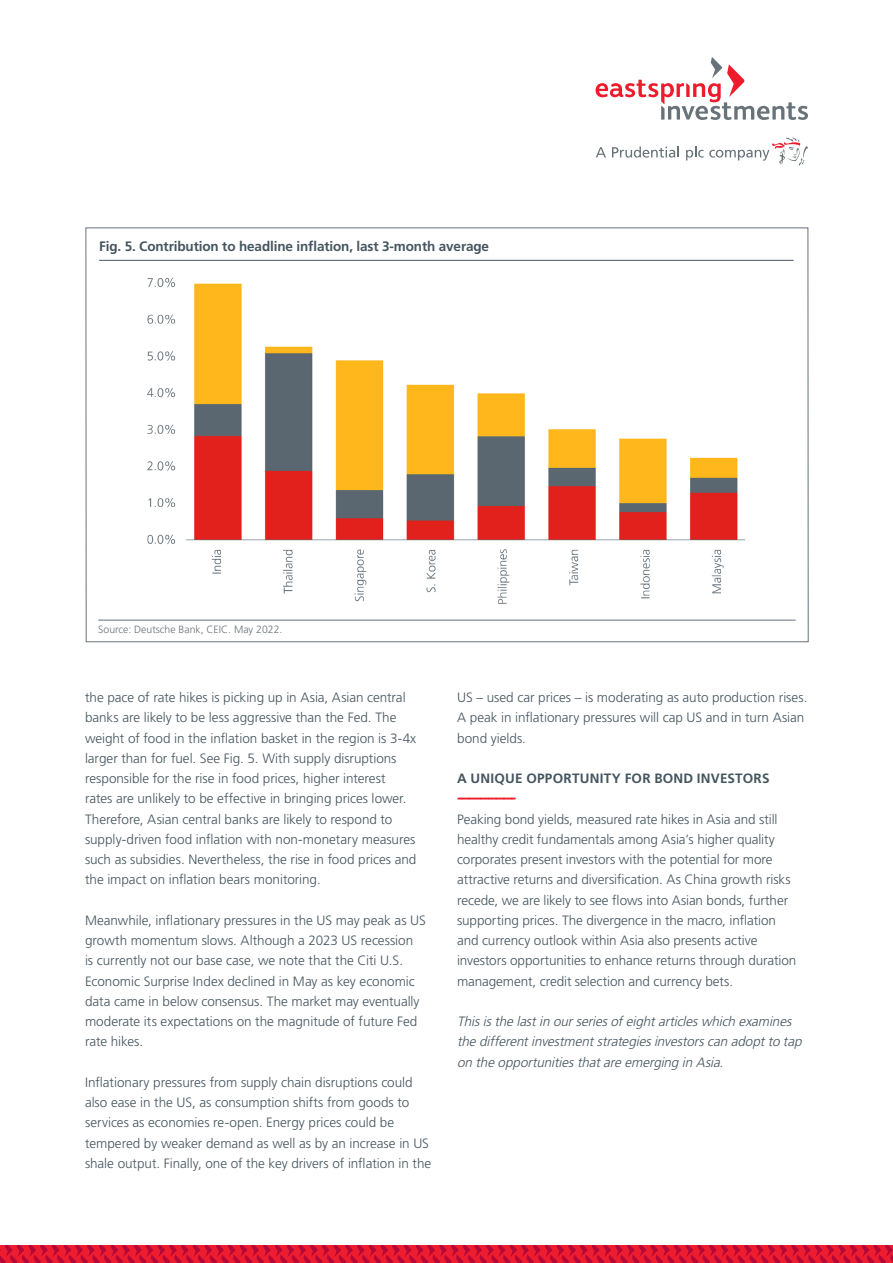
<style>
.page{position:relative;width:893px;height:1263px;background:#fff}
.page>*{position:absolute;margin:0;border:0;box-sizing:border-box;transform-origin:0 0}
.Sub_header_bold{font:700 16.5px "Frutiger LT Std";color:#ee1b2c}
.Figure_heading{font:700 13.65px "Frutiger LT Std";letter-spacing:-.01em;color:#45555f}
.Body_Copy_new{font:300 13.5px/20.2px "Frutiger LT Std";letter-spacing:-.005em;color:#45555f}
.Body_Copy_new-2{font:italic 300 13.5px/20.2px "Frutiger LT Std";color:#45555f}
.Body_copy{font:700 13.5px "Frutiger LT Std";letter-spacing:.015em;color:#45555f}
.Footnotes{font:300 10.5px "Frutiger LT Std";color:#687379}
</style>
<div class="page">
<svg style="left:0;top:1245px;width:893px;height:18px;background:#d91531"></svg>
<svg style="left:596px;top:57px;width:212px;height:63px"></svg>
<svg style="left:596px;top:147px;width:10px;height:10px"></svg>
<svg style="left:612px;top:146px;width:67px;height:12px"></svg>
<svg style="left:686px;top:137px;width:122px;height:29px"></svg>
<hr style="left:99px;top:260px;width:695px;height:1px;background:#45555f">
<hr style="left:98px;top:620px;width:698px;height:1px;background:#687379">
<img style="left:147px;top:277px;width:599px;height:327px">
<p class="Figure_heading" style="left:99px;top:239px;width:391px">Fig. 5. Contribution to headline inflation, last 3-month average</p>
<p class="Footnotes" style="left:98px;top:624px;width:186px">Source: Deutsche Bank, CEIC. May 2022.</p>
<p class="Body_Copy_new" style="left:85px;top:687px;width:333px">the pace of rate hikes is picking up in Asia, Asian central banks are likely to be less aggressive than the Fed. The weight of food in the inflation basket in the region is 3-4x larger than for fuel. See Fig. 5. With supply disruptions responsible for the rise in food prices, higher interest<br>rates are unlikely to be effective in bringing prices lower.<br>Therefore, Asian central banks are likely to respond to supply-driven food inflation with non-monetary measures such as subsidies. Nevertheless, the rise in food prices and the impact on inflation bears monitoring.</p>
<p class="Body_Copy_new" style="left:85px;top:910px;width:342px">Meanwhile, inflationary pressures in the US may peak as US growth momentum slows. Although a 2023 US recession<br>is currently not our base case, we note that the Citi U.S.<br>Economic Surprise Index declined in May as key economic data came in below consensus. The market may eventually moderate its expectations on the magnitude of future Fed rate hikes.</p>
<p class="Body_Copy_new" style="left:85px;top:1072px;width:348px">Inflationary pressures from supply chain disruptions could also ease in the US, as consumption shifts from goods to services as economies re-open. Energy prices could be tempered by weaker demand as well as by an increase in US shale output. Finally, one of the key drivers of inflation in the</p>
<p class="Body_Copy_new" style="left:457px;top:687px;width:352px">US – used car prices – is moderating as auto production rises.<br>A peak in inflationary pressures will cap US and in turn Asian bond yields.</p>
<p class="Body_copy" style="left:457px;top:770px;width:314px">A UNIQUE OPPORTUNITY FOR BOND INVESTORS</p>
<p class="Sub_header_bold" style="left:457px;top:788px;width:61px">---------------</p>
<p class="Body_Copy_new" style="left:457px;top:809px;width:341px">Peaking bond yields, measured rate hikes in Asia and still healthy credit fundamentals among Asia’s higher quality corporates present investors with the potential for more attractive returns and diversification. As China growth risks recede, we are likely to see flows into Asian bonds, further supporting prices. The divergence in the macro, inflation and currency outlook within Asia also presents active investors opportunities to enhance returns through duration management, credit selection and currency bets.</p>
<p class="Body_Copy_new-2" style="left:457px;top:1011px;width:349px">Thisisthe lastin ourseriesofeightarticleswhich examines the differentinvestmentstrategiesinvestorscan adoptto tap on the opportunitiesthatare emerging in Asia.</p>
</div>
